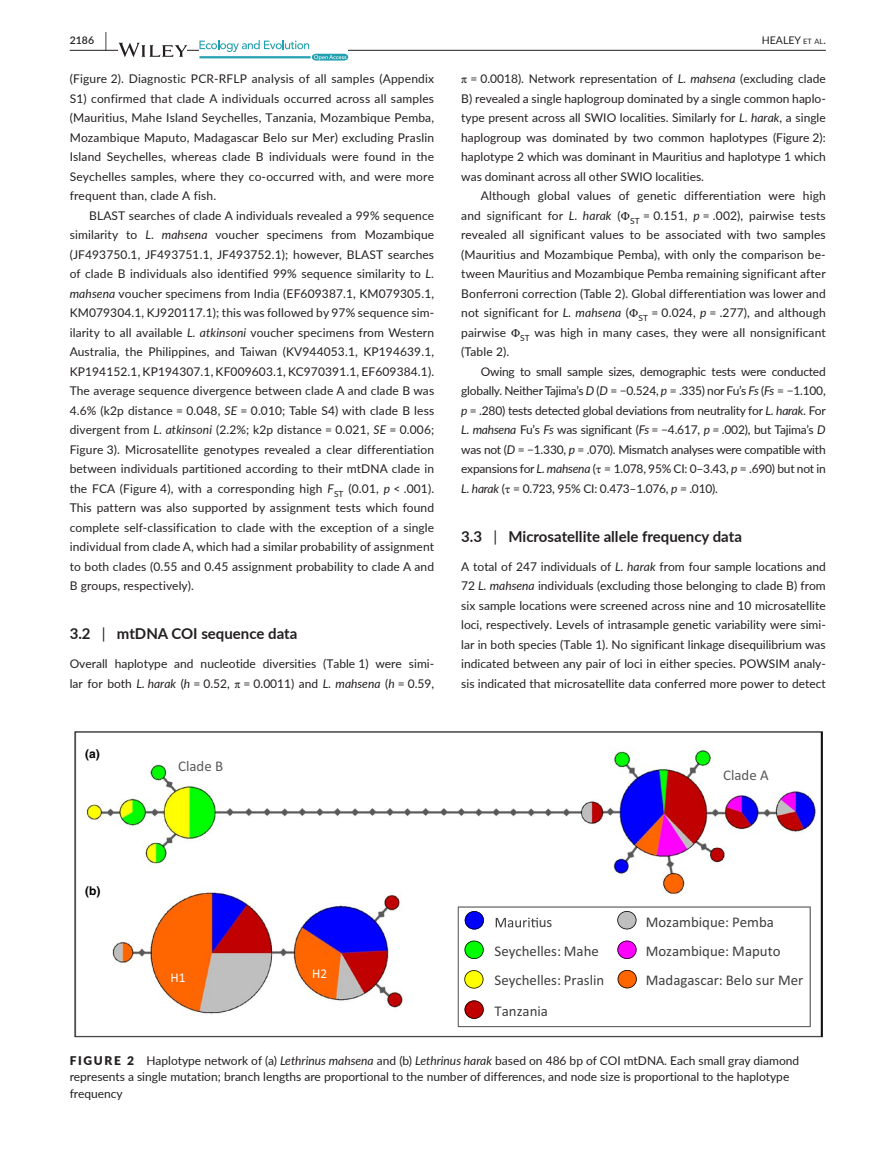
<style>
.page{position:relative;width:893px;height:1174px;background:#fff}
.page>*{position:absolute;margin:0;border:0;box-sizing:border-box;transform-origin:0 0}
.t1{font:700 15px "Lato";color:#231f20}
.t2{font:14.85px/28.8px "Calibri";color:#3f3f3f}
.t3{font:14.85px "Calibri";color:#595959}
.t4{font:13.35px "Calibri";color:#fff}
.t5{font:12px/19.5px "Lato";color:#231f20;text-align:justify}
.t6{font:700 12px "Helvetica";color:#000}
.t7{font:10.5px "Lato";color:#231f20}
.t8{font:600 10.5px "Lato";color:#231f20}
.s1{font-size:19.5px}
.s2{font-size:7.35px}
.s3{font-style:italic}
.s4{font-weight:400}
.s5{font-family:"STIX"}
.s6{font-weight:900}
</style>
<div class="page">
<hr style="left:70px;top:50px;width:756px;height:1px;background:#231f20">
<svg style="left:119px;top:43px;width:68px;height:14px"></svg>
<svg style="left:199px;top:40px;width:149px;height:21px"></svg>
<img style="left:74px;top:731px;width:748px;height:306px">
<svg style="left:458px;top:906px;width:353px;height:121px"></svg>
<svg style="left:465px;top:911px;width:19px;height:18px"></svg>
<svg style="left:465px;top:940px;width:19px;height:19px"></svg>
<svg style="left:464px;top:970px;width:19px;height:18px"></svg>
<svg style="left:465px;top:1000px;width:19px;height:18px"></svg>
<svg style="left:617px;top:911px;width:19px;height:18px"></svg>
<svg style="left:617px;top:940px;width:19px;height:19px"></svg>
<svg style="left:618px;top:970px;width:19px;height:18px"></svg>
<svg style="left:496px;top:917px;width:42px;height:10px"></svg>
<p class="t8" style="left:70px;top:33px;width:39px">2186 <span class="s1">|</span></p>
<p class="t7" style="left:762px;top:33px;width:65px">HEALEY <span class="s2">et al</span>.</p>
<p class="t5" style="left:70px;top:68px;width:366px">(Figure 2). Diagnostic PCR-RFLP analysis of all samples (Appendix S1) confirmed that clade A individuals occurred across all samples (Mauritius, Mahe Island Seychelles, Tanzania, Mozambique Pemba, Mozambique Maputo, Madagascar Belo sur Mer) excluding Praslin Island Seychelles, whereas clade B individuals were found in the Seychelles samples, where they co-occurred with, and were more frequent than, clade A fish.</p>
<p class="t5" style="left:70px;top:205px;width:366px;text-indent:20px">BLAST searches of clade A individuals revealed a 99% sequence similarity to <span class="s3">L. mahsena</span> voucher specimens from Mozambique (JF493750.1, JF493751.1, JF493752.1); however, BLAST searches of clade B individuals also identified 99% sequence similarity to <span class="s3">L. mahsena</span> voucher specimens from India (EF609387.1, KM079305.1, KM079304.1, KJ920117.1); this was followed by 97% sequence sim&shy;ilarity to all available <span class="s3">L. atkinsoni</span> voucher specimens from Western Australia, the Philippines, and Taiwan (KV944053.1, KP194639.1, KP194152.1, KP194307.1, KF009603.1, KC970391.1, EF609384.1).<br>The average sequence divergence between clade A and clade B was 4.6% (k2p distance = 0.048, <span class="s3">SE</span> = 0.010; Table S4) with clade B less divergent from <span class="s3">L. atkinsoni</span> (2.2%; k2p distance = 0.021, <span class="s3">SE</span> = 0.006; Figure 3). Microsatellite genotypes revealed a clear differentiation between individuals partitioned according to their mtDNA clade in the FCA (Figure 4), with a corresponding high <span class="s3">F</span><sub>ST</sub> (0.01, <span class="s3">p</span> &lt; .001).<br>This pattern was also supported by assignment tests which found complete self-classification to clade with the exception of a single individual from clade A, which had a similar probability of assignment to both clades (0.55 and 0.45 assignment probability to clade A and B groups, respectively).</p>
<p class="t1" style="left:70px;top:622px;width:229px">3.2 <span class="s4">|</span> mtDNA COI sequence data</p>
<p class="t5" style="left:70px;top:653px;width:366px">Overall haplotype and nucleotide diversities (Table 1) were simi&shy;lar for both <span class="s3">L. harak</span> (<span class="s3">h</span> = 0.52, <span class="s5">π</span> = 0.0011) and <span class="s3">L. mahsena</span> (<span class="s3">h</span> = 0.59,</p>
<p class="t5" style="left:461px;top:68px;width:366px"><span class="s5">π</span> = 0.0018). Network representation of <span class="s3">L. mahsena</span> (excluding clade B) revealed a single haplogroup dominated by a single common haplo&shy;type present across all SWIO localities. Similarly for <span class="s3">L. harak</span>, a single haplogroup was dominated by two common haplotypes (Figure 2): haplotype 2 which was dominant in Mauritius and haplotype 1 which was dominant across all other SWIO localities.</p>
<p class="t5" style="left:461px;top:185px;width:366px;text-indent:20px">Although global values of genetic differentiation were high and significant for <span class="s3">L. harak</span> (<span class="s5">Φ</span><sub>ST</sub> = 0.151, <span class="s3">p</span> = .002), pairwise tests revealed all significant values to be associated with two samples (Mauritius and Mozambique Pemba), with only the comparison be&shy;tween Mauritius and Mozambique Pemba remaining significant after Bonferroni correction (Table 2). Global differentiation was lower and not significant for <span class="s3">L. mahsena</span> (<span class="s5">Φ</span><sub>ST</sub> = 0.024, <span class="s3">p</span> = .277), and although pairwise <span class="s5">Φ</span><sub>ST</sub> was high in many cases, they were all nonsignificant (Table 2).</p>
<p class="t5" style="left:461px;top:361px;width:366px;text-indent:20px">Owing to small sample sizes, demographic tests were conducted globally. Neither Tajima’s <span class="s3">D</span> (<span class="s3">D</span> = −0.524, <span class="s3">p</span> = .335) nor Fu’s <span class="s3">Fs</span> (<span class="s3">Fs</span> = −1.100, <span class="s3">p</span> = .280) tests detected global deviations from neutrality for <span class="s3">L. harak</span>. For <span class="s3">L. mahsena</span> Fu’s <span class="s3">Fs</span> was significant (<span class="s3">Fs</span> = −4.617, <span class="s3">p =</span> .002), but Tajima’s <span class="s3">D </span>was not (<span class="s3">D</span> = −1.330, <span class="s3">p</span> = .070). Mismatch analyses were compatible with expansions for <span class="s3">L. mahsena</span> (<span class="s5">τ</span> = 1.078, 95% CI: 0–3.43, <span class="s3">p</span> = .690) but not in <span class="s3">L. harak</span> (<span class="s5">τ</span> = 0.723, 95% CI: 0.473–1.076, <span class="s3">p =</span> .010).</p>
<p class="t1" style="left:461px;top:525px;width:282px">3.3 <span class="s4">|</span> Microsatellite allele frequency data</p>
<p class="t5" style="left:461px;top:556px;width:366px">A total of 247 individuals of <span class="s3">L. harak</span> from four sample locations and 72 <span class="s3">L. mahsena</span> individuals (excluding those belonging to clade B) from six sample locations were screened across nine and 10 microsatellite loci, respectively. Levels of intrasample genetic variability were simi&shy;lar in both species (Table 1). No significant linkage disequilibrium was indicated between any pair of loci in either species. POWSIM analy&shy;sis indicated that microsatellite data conferred more power to detect</p>
<p class="t6" style="left:85px;top:746px;width:16px">(a)</p>
<p class="t6" style="left:85px;top:883px;width:17px">(b)</p>
<p class="t3" style="left:178px;top:756px;width:47px">Clade B</p>
<p class="t4" style="left:171px;top:969px;width:17px">H1</p>
<p class="t4" style="left:312px;top:965px;width:17px">H2</p>
<p class="t3" style="left:723px;top:766px;width:47px">Clade A</p>
<p class="t2" style="left:539px;top:907px;width:15px">us</p>
<p class="t2" style="left:646px;top:907px;width:159px">Mozambique: Pemba<br>Mozambique: Maputo<br>Madagascar: Belo sur Mer</p>
<p class="t2" style="left:495px;top:935px;width:111px">Seychelles: Mahe<br>Seychelles: Praslin</p>
<p class="t2" style="left:495px;top:995px;width:55px">Tanzania</p>
<p class="t5" style="left:70px;top:1051px;width:731px;line-height:16.5px;text-align:left"><span class="s6">FIGURE 2</span> Haplotype network of (a) <span class="s3">Lethrinus mahsena</span> and (b) <span class="s3">Lethrinus harak</span> based on 486 bp of COI mtDNA. Each small gray diamond represents a single mutation; branch lengths are proportional to the number of differences, and node size is proportional to the haplotype frequency</p>
</div>
